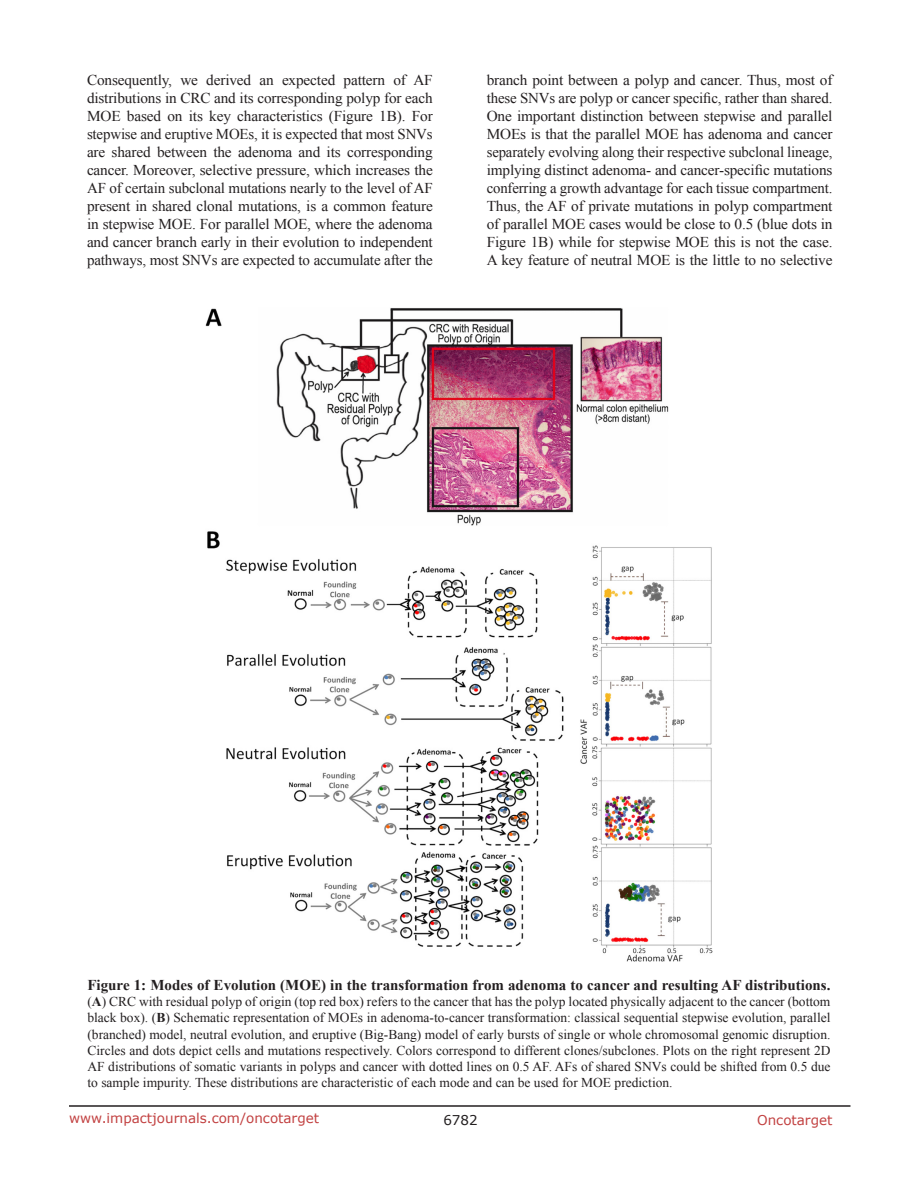
<style>
.page{position:relative;width:918px;height:1188px;background:#fff}
.page>*{position:absolute;margin:0;border:0;box-sizing:border-box;transform-origin:0 0}
.BodyText{font:15px/18px "Times New Roman";letter-spacing:-.01em;color:#231f20;text-align:justify}
.Figuretrx{font:700 15px "Times New Roman";color:#231f20}
.Figuretrx-2{font:13.5px/16.2px "Times New Roman";color:#231f20;text-align:justify}
.t1{font:13.5px "Verdana";color:#c24141}
.t2{font:13.5px "Verdana";color:#231f20}
.s1{font-weight:700}
</style>
<div class="page">
<hr style="left:69px;top:1105px;width:781px;height:2px;background:#231f20">
<img style="left:205px;top:308px;width:508px;height:653px">
<p class="BodyText" style="left:87px;top:71px;width:347px">Consequently, we derived an expected pattern of AF distributions in CRC and its corresponding polyp for each MOE based on its key characteristics (Figure 1B). For stepwise and eruptive MOEs, it is expected that most SNVs are shared between the adenoma and its corresponding cancer. Moreover, selective pressure, which increases the AF of certain subclonal mutations nearly to the level of AF present in shared clonal mutations, is a common feature in stepwise MOE. For parallel MOE, where the adenoma and cancer branch early in their evolution to independent pathways, most SNVs are expected to accumulate after the</p>
<p class="BodyText" style="left:487px;top:71px;width:347px">branch point between a polyp and cancer. Thus, most of these SNVs are polyp or cancer specific, rather than shared.<br>One important distinction between stepwise and parallel MOEs is that the parallel MOE has adenoma and cancer separately evolving along their respective subclonal lineage, implying distinct adenoma- and cancer-specific mutations conferring a growth advantage for each tissue compartment.<br>Thus, the AF of private mutations in polyp compartment of parallel MOE cases would be close to 0.5 (blue dots in Figure 1B) while for stepwise MOE this is not the case.<br>A key feature of neutral MOE is the little to no selective</p>
<p class="Figuretrx" style="left:87px;top:975px;width:745px">Figure 1: Modes of Evolution (MOE) in the transformation from adenoma to cancer and resulting AF distributions.</p>
<p class="Figuretrx-2" style="left:87px;top:993px;width:745px">(<span class="s1">A</span>) CRC with residual polyp of origin (top red box) refers to the cancer that has the polyp located physically adjacent to the cancer (bottom black box). (<span class="s1">B</span>) Schematic representation of MOEs in adenoma-to-cancer transformation: classical sequential stepwise evolution, parallel (branched) model, neutral evolution, and eruptive (Big-Bang) model of early bursts of single or whole chromosomal genomic disruption.<br>Circles and dots depict cells and mutations respectively. Colors correspond to different clones/subclones. Plots on the right represent 2D AF distributions of somatic variants in polyps and cancer with dotted lines on 0.5 AF. AFs of shared SNVs could be shifted from 0.5 due to sample impurity. These distributions are characteristic of each mode and can be used for MOE prediction.</p>
<p class="t1" style="left:69px;top:1109px;width:252px">www.impactjournals.com/oncotarget</p>
<p class="t2" style="left:443px;top:1111px;width:36px">6782</p>
<p class="t1" style="left:757px;top:1111px;width:77px">Oncotarget</p>
</div>
